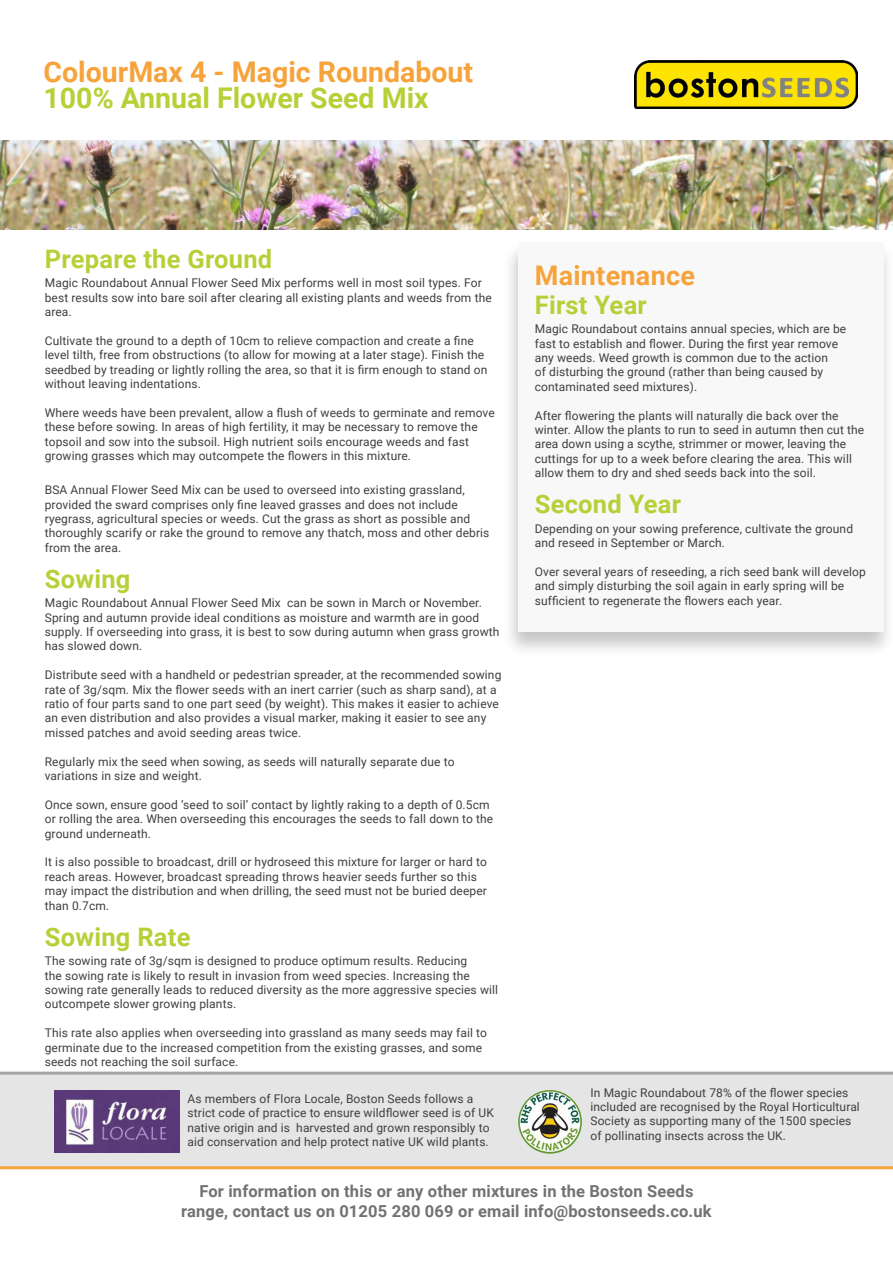
<style>
.page{position:relative;width:893px;height:1263px;background:#fff}
.page>*{position:absolute;margin:0;border:0;box-sizing:border-box;transform-origin:0 0}
.t1{font:700 28.5px "Roboto";color:#f6a33b}
.t2{font:700 28.5px "Roboto";color:#b9cf38}
.t3{font:700 27px "Roboto";letter-spacing:.01em;color:#f6a33b}
.t4{font:700 25.5px "Roboto";letter-spacing:.01em;color:#b9cf38}
.t5{font:700 16.5px/19.8px "Roboto";letter-spacing:.01em;color:#727271;text-align:center}
.t6{font:12px/14.4px "Roboto";letter-spacing:.01em;color:#3f3f3e}
</style>
<div class="page">
<div style="left:0;top:1071px;width:893px;height:95px;background:#e5e5e5"></div>
<svg style="left:0;top:1166px;width:893px;height:4px;background:#f6b86a"></svg>
<div style="left:502px;top:241px;width:391px;height:417px;background:#000;opacity:.23"></div>
<div style="left:518px;top:242px;width:366px;height:389px;background:#f8f8f8"></div>
<img style="left:54px;top:1091px;width:125px;height:62px">
<img style="left:519px;top:1091px;width:62px;height:62px;border-radius:31px">
<div style="left:518px;top:1090px;width:64px;height:64px;border:2px solid #639732;border-radius:50%"></div>
<img style="left:0;top:140px;width:893px;height:90px">
<img style="left:635px;top:60px;width:223px;height:49px">
<p class="t1" style="left:44px;top:52px;width:431px">ColourMax 4 - Magic Roundabout</p>
<p class="t2" style="left:44px;top:78px;width:387px">100% Annual Flower Seed Mix</p>
<p class="t4" style="left:45px;top:241px;width:229px">Prepare the Ground</p>
<p class="t6" style="left:45px;top:275px;width:449px">Magic Roundabout Annual Flower Seed Mix performs well in most soil types. For best results sow into bare soil after clearing all existing plants and weeds from the area.</p>
<p class="t6" style="left:45px;top:333px;width:444px">Cultivate the ground to a depth of 10cm to relieve compaction and create a fine level tilth, free from obstructions (to allow for mowing at a later stage). Finish the seedbed by treading or lightly rolling the area, so that it is firm enough to stand on without leaving indentations.</p>
<p class="t6" style="left:45px;top:405px;width:452px">Where weeds have been prevalent, allow a flush of weeds to germinate and remove these before sowing. In areas of high fertility, it may be necessary to remove the topsoil and sow into the subsoil. High nutrient soils encourage weeds and fast growing grasses which may outcompete the flowers in this mixture.</p>
<p class="t6" style="left:45px;top:482px;width:446px">BSA Annual Flower Seed Mix can be used to overseed into existing grassland, provided the sward comprises only fine leaved grasses and does not include ryegrass, agricultural species or weeds. Cut the grass as short as possible and thoroughly scarify or rake the ground to remove any thatch, moss and other debris from the area.</p>
<p class="t4" style="left:45px;top:561px;width:87px">Sowing</p>
<p class="t6" style="left:45px;top:595px;width:456px">Magic Roundabout Annual Flower Seed Mix can be sown in March or November.<br>Spring and autumn provide ideal conditions as moisture and warmth are in good supply. If overseeding into grass, it is best to sow during autumn when grass growth has slowed down.</p>
<p class="t6" style="left:45px;top:667px;width:458px">Distribute seed with a handheld or pedestrian spreader, at the recommended sowing rate of 3g/sqm. Mix the flower seeds with an inert carrier (such as sharp sand), at a ratio of four parts sand to one part seed (by weight). This makes it easier to achieve an even distribution and also provides a visual marker, making it easier to see any missed patches and avoid seeding areas twice.</p>
<p class="t6" style="left:45px;top:754px;width:411px">Regularly mix the seed when sowing, as seeds will naturally separate due to variations in size and weight.</p>
<p class="t6" style="left:45px;top:797px;width:450px">Once sown, ensure good ‘seed to soil’ contact by lightly raking to a depth of 0.5cm or rolling the area. When overseeding this encourages the seeds to fall down to the ground underneath.</p>
<p class="t6" style="left:45px;top:854px;width:444px">It is also possible to broadcast, drill or hydroseed this mixture for larger or hard to reach areas. However, broadcast spreading throws heavier seeds further so this may impact the distribution and when drilling, the seed must not be buried deeper than 0.7cm.</p>
<p class="t4" style="left:45px;top:919px;width:147px">Sowing Rate</p>
<p class="t6" style="left:45px;top:953px;width:455px">The sowing rate of 3g/sqm is designed to produce optimum results. Reducing<br>the sowing rate is likely to result in invasion from weed species. Increasing the sowing rate generally leads to reduced diversity as the more aggressive species will outcompete slower growing plants.</p>
<p class="t6" style="left:45px;top:1025px;width:444px">This rate also applies when overseeding into grassland as many seeds may fail to germinate due to the increased competition from the existing grasses, and some seeds not reaching the soil surface.</p>
<p class="t3" style="left:535px;top:256px;width:162px">Maintenance</p>
<p class="t4" style="left:535px;top:287px;width:114px">First Year</p>
<p class="t6" style="left:535px;top:321px;width:313px">Magic Roundabout contains annual species, which are be fast to establish and flower. During the first year remove any weeds. Weed growth is common due to the action<br>of disturbing the ground (rather than being caused by contaminated seed mixtures).</p>
<p class="t6" style="left:535px;top:408px;width:331px">After flowering the plants will naturally die back over the winter. Allow the plants to run to seed in autumn then cut the area down using a scythe, strimmer or mower, leaving the cuttings for up to a week before clearing the area. This will allow them to dry and shed seeds back into the soil.</p>
<p class="t4" style="left:535px;top:486px;width:148px">Second Year</p>
<p class="t6" style="left:535px;top:521px;width:320px">Depending on your sowing preference, cultivate the ground and reseed in September or March.</p>
<p class="t6" style="left:535px;top:564px;width:333px">Over several years of reseeding, a rich seed bank will develop and simply disturbing the soil again in early spring will be sufficient to regenerate the flowers each year.</p>
<p class="t6" style="left:590px;top:1085px;width:271px">In Magic Roundabout 78% of the flower species included are recognised by the Royal Horticultural Society as supporting many of the 1500 species of pollinating insects across the UK.</p>
<p class="t6" style="left:188px;top:1091px;width:308px">As members of Flora Locale, Boston Seeds follows a strict code of practice to ensure wildflower seed is of UK native origin and is harvested and grown responsibly to aid conservation and help protect native UK wild plants.</p>
<p class="t5" style="left:181px;top:1181px;width:532px">For information on this or any other mixtures in the Boston Seeds range, contact us on 01205 280 069 or email info@bostonseeds.co.uk</p>
</div>
